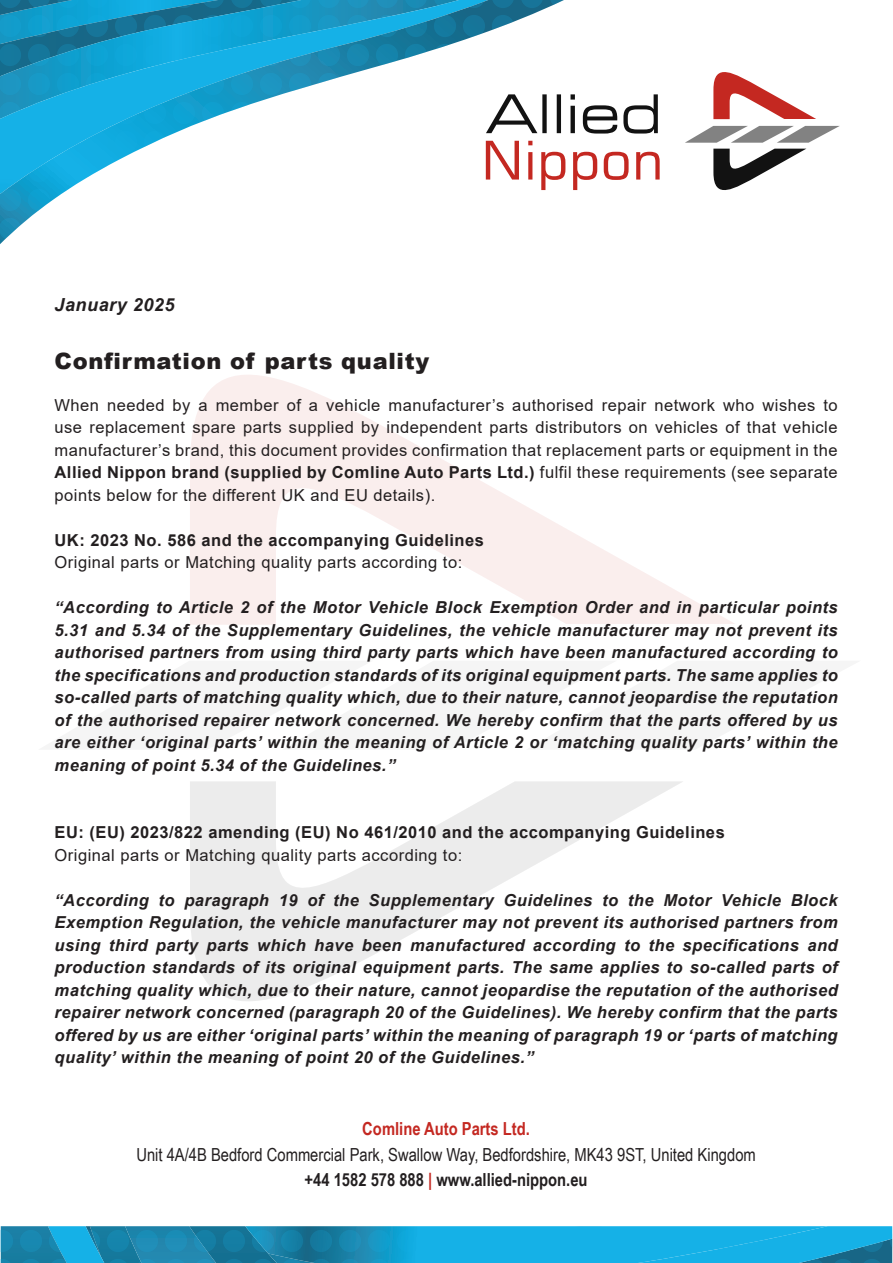
<style>
.page{position:relative;width:893px;height:1263px;background:#fff}
.page>*{position:absolute;margin:0;border:0;box-sizing:border-box;transform-origin:0 0}
.t1{font:900 22.5px "Arial";letter-spacing:.03em;color:#231f20}
.t2{font:18px "Arial Narrow";color:#231f20}
.t3{font:700 18px "Arial Narrow";color:#231f20}
.t4{font:700 18px "Arial Narrow";color:#c42821}
.t5{font:italic 700 18px "Arial";letter-spacing:.03em;color:#231f20}
.t6{font:italic 700 16.5px/22.5px "Arial";letter-spacing:.03em;color:#231f20;text-align:justify}
.t7{font:16.5px/22.5px "Arial";letter-spacing:.03em;color:#231f20;text-align:justify}
.t8{font:700 16.5px "Arial";letter-spacing:.03em;color:#231f20}
.s1{font-weight:700}
.s2{color:#c42821}
</style>
<div class="page">
<svg style="left:595px;top:545px;width:139px;height:79px;fill:#faeeee"></svg>
<svg style="left:190px;top:781px;width:493px;height:220px"></svg>
<svg style="left:0;top:0;width:595px;height:625px"></svg>
<svg style="left:486px;top:94px;width:172px;height:40px"></svg>
<svg style="left:486px;top:141px;width:174px;height:49px"></svg>
<svg style="left:713px;top:72px;width:103px;height:47px"></svg>
<svg style="left:685px;top:126px;width:155px;height:17px"></svg>
<svg style="left:713px;top:149px;width:93px;height:41px"></svg>
<svg style="left:1px;top:1226px;width:891px;height:37px;background:#189ccb"></svg>
<p class="t5" style="left:55px;top:292px;width:122px">January 2025</p>
<p class="t1" style="left:55px;top:345px;width:376px">Confirmation of parts quality</p>
<p class="t7" style="left:55px;top:393px;width:785px">When needed by a member of a vehicle manufacturer’s authorised repair network who wishes to use replacement spare parts supplied by independent parts distributors on vehicles of that vehicle manufacturer’s brand, this document provides confirmation that replacement parts or equipment in the <span class="s1">Allied Nippon brand (supplied by Comline Auto Parts Ltd.)</span> fulfil these requirements (see separate points below for the different UK and EU details).</p>
<p class="t8" style="left:55px;top:528px;width:431px">UK: 2023 No. 586 and the accompanying Guidelines</p>
<p class="t7" style="left:55px;top:551px;width:409px">Original parts or Matching quality parts according to:</p>
<p class="t6" style="left:55px;top:597px;width:785px">“According to Article 2 of the Motor Vehicle Block Exemption Order and in particular points 5.31 and 5.34 of the Supplementary Guidelines, the vehicle manufacturer may not prevent its authorised partners from using third party parts which have been manufactured according to the specifications and production standards of its original equipment parts. The same applies to so-called parts of matching quality which, due to their nature, cannot jeopardise the reputation of the authorised repairer network concerned. We hereby confirm that the parts offered by us are either ‘original parts’ within the meaning of Article 2 or ‘matching quality parts’ within the meaning of point 5.34 of the Guidelines.”</p>
<p class="t8" style="left:55px;top:821px;width:672px">EU: (EU) 2023/822 amending (EU) No 461/2010 and the accompanying Guidelines</p>
<p class="t7" style="left:55px;top:843px;width:409px">Original parts or Matching quality parts according to:</p>
<p class="t6" style="left:55px;top:889px;width:785px">“According to paragraph 19 of the Supplementary Guidelines to the Motor Vehicle Block Exemption Regulation, the vehicle manufacturer may not prevent its authorised partners from using third party parts which have been manufactured according to the specifications and production standards of its original equipment parts. The same applies to so-called parts of matching quality which, due to their nature, cannot jeopardise the reputation of the authorised repairer network concerned (paragraph 20 of the Guidelines). We hereby confirm that the parts offered by us are either ‘original parts’ within the meaning of paragraph 19 or ‘parts of matching quality’ within the meaning of point 20 of the Guidelines.”</p>
<p class="t4" style="left:362px;top:1115px;width:169px">Comline Auto Parts Ltd.</p>
<p class="t2" style="left:136px;top:1141px;width:621px">Unit 4A/4B Bedford Commercial Park, Swallow Way, Bedfordshire, MK43 9ST, United Kingdom</p>
<p class="t3" style="left:305px;top:1166px;width:285px">+44 1582 578 888 <span class="s2">|</span> www.allied-nippon.eu</p>
</div>
